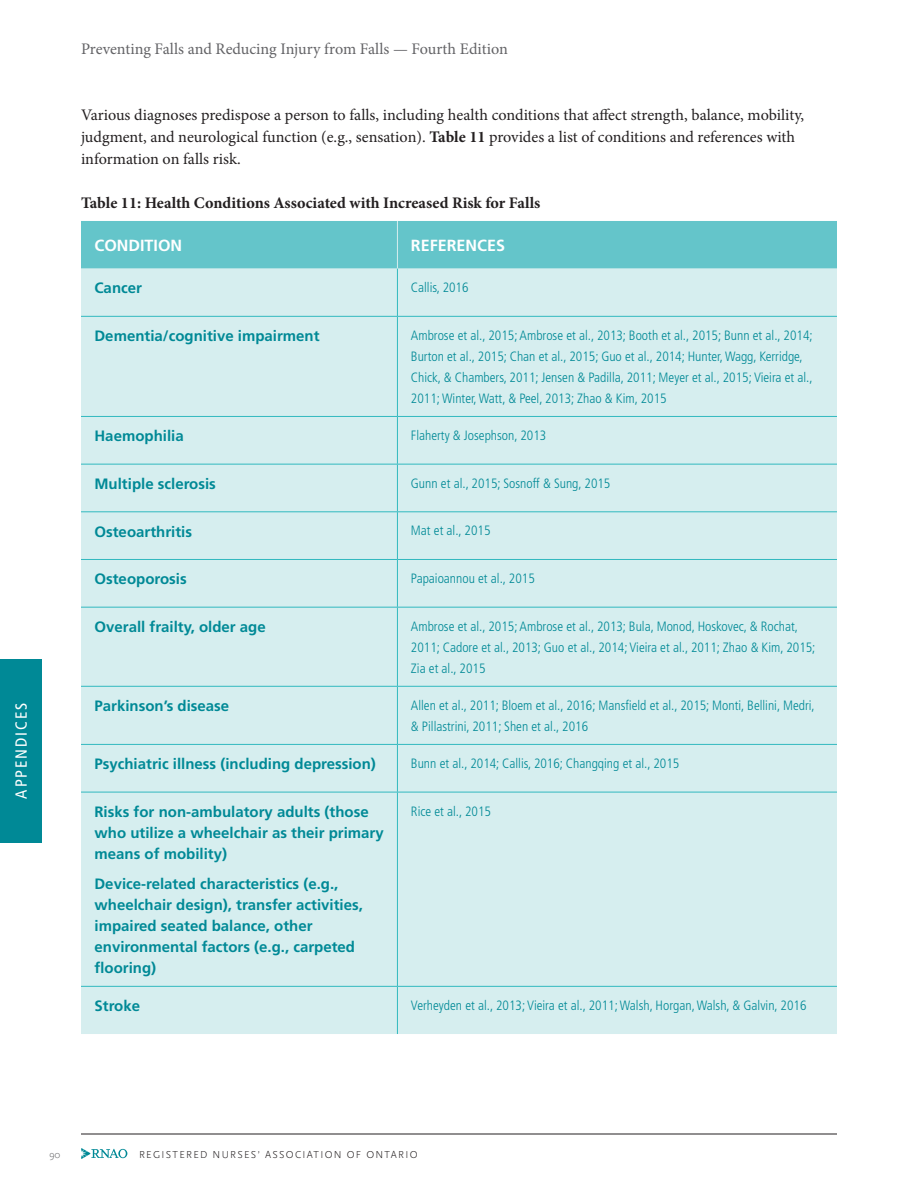
<style>
.page{position:relative;width:918px;height:1188px;background:#fff}
.page>*{position:absolute;margin:0;border:0;box-sizing:border-box;transform-origin:0 0}
.t1{font:16.2px/22.2px "Minion Pro";color:#231f20}
.MAIN___figure___head{font:700 16.2px "Minion Pro";color:#231f20}
.t2{font:16.2px "Minion Pro";color:#636366}
.RECO_TABLE___HEADER{font:700 16.2px "Frutiger";color:#fff}
.t3{font:condensed 16.2px "Frutiger";letter-spacing:.12em;color:#fff}
.RECO_TABLE__main_tex{font:700 15px/21px "Frutiger";color:#008996}
.RECO_TABLE__main_tex-2{font:300 condensed 13.5px/21px "Frutiger";color:#008996}
.t4{font:300 10.5px "Scala Sans OT";letter-spacing:.12em;color:#231f20}
.t5{font:300 10.5px "Scala Sans OT";color:#636366}
.s1{font-weight:700}
</style>
<div class="page">
<svg style="left:81px;top:1148px;width:46px;height:11px"></svg>
<div style="left:0;top:659px;width:42px;height:183px;background:#008996"></div>
<hr style="left:81px;top:1134px;width:756px;height:1px;background:#231f20">
<div style="left:81px;top:221px;width:756px;height:48px;background:#64c5ca"></div>
<div style="left:81px;top:269px;width:756px;height:765px;background:#d6eeef"></div>
<hr style="left:397px;top:221px;width:1px;height:48px;background:#d6eeef">
<hr style="left:397px;top:269px;width:1px;height:47px;background:#32b9bf">
<hr style="left:81px;top:316px;width:316px;height:1px;background:#32b9bf">
<hr style="left:397px;top:316px;width:440px;height:1px;background:#32b9bf">
<hr style="left:397px;top:317px;width:1px;height:99px;background:#32b9bf">
<hr style="left:81px;top:416px;width:316px;height:1px;background:#32b9bf">
<hr style="left:397px;top:416px;width:440px;height:1px;background:#32b9bf">
<hr style="left:397px;top:417px;width:1px;height:47px;background:#32b9bf">
<hr style="left:81px;top:464px;width:316px;height:1px;background:#32b9bf">
<hr style="left:397px;top:464px;width:440px;height:1px;background:#32b9bf">
<hr style="left:397px;top:465px;width:1px;height:46px;background:#32b9bf">
<hr style="left:81px;top:511px;width:316px;height:1px;background:#32b9bf">
<hr style="left:397px;top:511px;width:440px;height:1px;background:#32b9bf">
<hr style="left:397px;top:512px;width:1px;height:47px;background:#32b9bf">
<hr style="left:81px;top:559px;width:316px;height:1px;background:#32b9bf">
<hr style="left:397px;top:559px;width:440px;height:1px;background:#32b9bf">
<hr style="left:397px;top:560px;width:1px;height:47px;background:#32b9bf">
<hr style="left:81px;top:607px;width:316px;height:1px;background:#32b9bf">
<hr style="left:397px;top:607px;width:440px;height:1px;background:#32b9bf">
<hr style="left:397px;top:608px;width:1px;height:78px;background:#32b9bf">
<hr style="left:81px;top:686px;width:316px;height:1px;background:#32b9bf">
<hr style="left:397px;top:686px;width:440px;height:1px;background:#32b9bf">
<hr style="left:397px;top:687px;width:1px;height:57px;background:#32b9bf">
<hr style="left:81px;top:744px;width:316px;height:1px;background:#32b9bf">
<hr style="left:397px;top:744px;width:440px;height:1px;background:#32b9bf">
<hr style="left:397px;top:745px;width:1px;height:47px;background:#32b9bf">
<hr style="left:81px;top:792px;width:316px;height:1px;background:#32b9bf">
<hr style="left:397px;top:792px;width:440px;height:1px;background:#32b9bf">
<hr style="left:397px;top:792px;width:1px;height:194px;background:#32b9bf">
<hr style="left:81px;top:986px;width:316px;height:1px;background:#32b9bf">
<hr style="left:397px;top:986px;width:440px;height:1px;background:#32b9bf">
<hr style="left:397px;top:987px;width:1px;height:47px;background:#32b9bf">
<p class="t3" style="left:12px;top:799px;width:97px;rotate:-90deg">APPENDICES</p>
<p class="t2" style="left:81px;top:38px;width:428px">Preventing Falls and Reducing Injury from Falls — Fourth Edition</p>
<p class="t1" style="left:81px;top:104px;width:725px">Various diagnoses predispose a person to falls, including health conditions that affect strength, balance, mobility, judgment, and neurological function (e.g., sensation). <span class="s1">Table 11</span> provides a list of conditions and references with information on falls risk.</p>
<p class="MAIN___figure___head" style="left:81px;top:192px;width:461px">Table 11: Health Conditions Associated with Increased Risk for Falls</p>
<p class="RECO_TABLE___HEADER" style="left:94px;top:236px;width:89px">CONDITION</p>
<p class="RECO_TABLE___HEADER" style="left:411px;top:236px;width:96px">REFERENCES</p>
<p class="RECO_TABLE__main_tex" style="left:94px;top:278px;width:49px">Cancer</p>
<p class="RECO_TABLE__main_tex-2" style="left:411px;top:277px;width:59px">Callis, 2016</p>
<p class="RECO_TABLE__main_tex" style="left:94px;top:325px;width:227px">Dementia/cognitive impairment</p>
<p class="RECO_TABLE__main_tex-2" style="left:411px;top:325px;width:403px">Ambrose et al., 2015; Ambrose et al., 2013; Booth et al., 2015; Bunn et al., 2014; Burton et al., 2015; Chan et al., 2015; Guo et al., 2014; Hunter, Wagg, Kerridge, Chick, &amp; Chambers, 2011; Jensen &amp; Padilla, 2011; Meyer et al., 2015; Vieira et al., 2011; Winter, Watt, &amp; Peel, 2013; Zhao &amp; Kim, 2015</p>
<p class="RECO_TABLE__main_tex" style="left:94px;top:426px;width:91px">Haemophilia</p>
<p class="RECO_TABLE__main_tex-2" style="left:411px;top:425px;width:137px">Flaherty &amp; Josephson, 2013</p>
<p class="RECO_TABLE__main_tex" style="left:94px;top:473px;width:123px">Multiple sclerosis</p>
<p class="RECO_TABLE__main_tex-2" style="left:411px;top:473px;width:201px">Gunn et al., 2015; Sosnoff &amp; Sung, 2015</p>
<p class="RECO_TABLE__main_tex" style="left:94px;top:521px;width:99px">Osteoarthritis</p>
<p class="RECO_TABLE__main_tex-2" style="left:411px;top:520px;width:81px">Mat et al., 2015</p>
<p class="RECO_TABLE__main_tex" style="left:94px;top:569px;width:94px">Osteoporosis</p>
<p class="RECO_TABLE__main_tex-2" style="left:411px;top:568px;width:125px">Papaioannou et al., 2015</p>
<p class="RECO_TABLE__main_tex" style="left:94px;top:616px;width:173px">Overall frailty, older age</p>
<p class="RECO_TABLE__main_tex-2" style="left:411px;top:616px;width:406px">Ambrose et al., 2015; Ambrose et al., 2013; Bula, Monod, Hoskovec, &amp; Rochat,<br>2011; Cadore et al., 2013; Guo et al., 2014; Vieira et al., 2011; Zhao &amp; Kim, 2015;<br>Zia et al., 2015</p>
<p class="RECO_TABLE__main_tex" style="left:94px;top:695px;width:136px">Parkinson’s disease</p>
<p class="RECO_TABLE__main_tex-2" style="left:411px;top:695px;width:405px">Allen et al., 2011; Bloem et al., 2016; Mansfield et al., 2015; Monti, Bellini, Medri, &amp; Pillastrini, 2011; Shen et al., 2016</p>
<p class="RECO_TABLE__main_tex" style="left:94px;top:754px;width:283px">Psychiatric illness (including depression)</p>
<p class="RECO_TABLE__main_tex-2" style="left:411px;top:753px;width:270px">Bunn et al., 2014; Callis, 2016; Changqing et al., 2015</p>
<p class="RECO_TABLE__main_tex" style="left:94px;top:801px;width:291px">Risks for non-ambulatory adults (those who utilize a wheelchair as their primary means of mobility)</p>
<p class="RECO_TABLE__main_tex" style="left:94px;top:873px;width:270px">Device-related characteristics (e.g., wheelchair design), transfer activities, impaired seated balance, other environmental factors (e.g., carpeted flooring)</p>
<p class="RECO_TABLE__main_tex-2" style="left:411px;top:801px;width:82px">Rice et al., 2015</p>
<p class="RECO_TABLE__main_tex" style="left:94px;top:995px;width:47px">Stroke</p>
<p class="RECO_TABLE__main_tex-2" style="left:411px;top:995px;width:397px">Verheyden et al., 2013; Vieira et al., 2011; Walsh, Horgan, Walsh, &amp; Galvin, 2016</p>
<p class="t5" style="left:49px;top:1148px;width:13px">90</p>
<p class="t4" style="left:139px;top:1148px;width:280px">REGISTERED NURSES’ ASSOCIATION OF ONTARIO</p>
</div>
